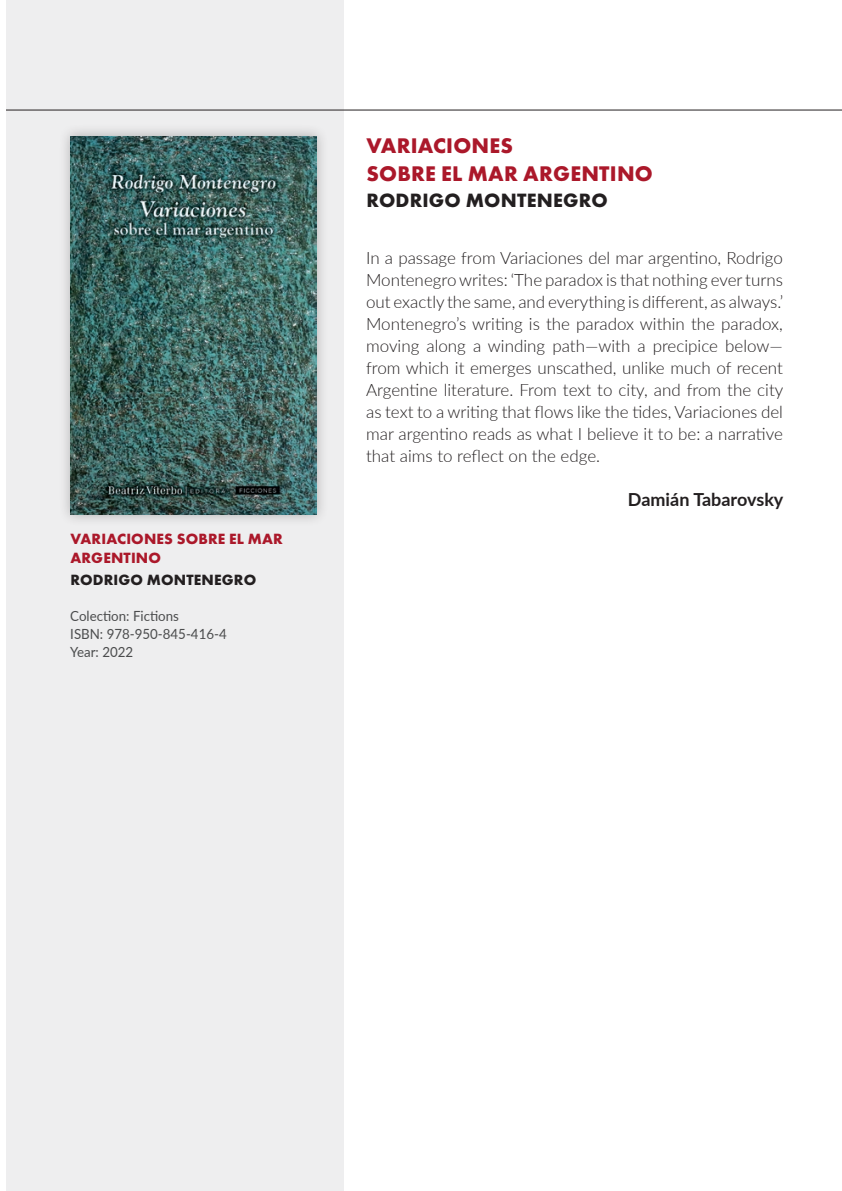
<style>
.page{position:relative;width:842px;height:1191px;background:#fff}
.page>*{position:absolute;margin:0;border:0;box-sizing:border-box;transform-origin:0 0}
.t1{font:700 22px/28px "Futura PT";letter-spacing:.01em;color:#ab182a}
.t2{font:700 20px "Futura PT";letter-spacing:.01em;color:#231f20}
.t3{font:700 18px "Lato";color:#231f20}
.t4{font:300 17px/22px "Lato";color:#231f20;text-align:justify}
.t5{font:700 15.4px/19.6px "Futura PT";letter-spacing:.01em;color:#ab182a}
.t6{font:700 15.4px "Futura PT";letter-spacing:.01em;color:#231f20}
.t7{font:14px/18px "Lato";color:#4b4c4d;scale:.95 1}
</style>
<div class="page">
<div style="left:1px;top:0;width:343px;height:1191px;background:#eeeeef"></div>
<hr style="left:0;top:110px;width:842px;height:1px;background:#231f20">
<div style="left:58px;top:124px;width:270px;height:403px;background:#231f20;opacity:.3"></div>
<img style="left:70px;top:136px;width:246px;height:379px">
<div style="left:0;top:0;width:6px;height:1191px;background:#fff"></div>
<p class="t5" style="left:70px;top:528px;width:214px">VARIACIONES SOBRE EL MAR<br>ARGENTINO</p>
<p class="t6" style="left:70px;top:570px;width:187px">RODRIGO MONTENEGRO</p>
<p class="t7" style="left:70px;top:606px;width:166px">Colection: Fictions<br>ISBN: 978-950-845-416-4<br>Year: 2022</p>
<p class="t1" style="left:366px;top:131px;width:288px">VARIACIONES<br>SOBRE EL MAR ARGENTINO</p>
<p class="t2" style="left:366px;top:187px;width:243px">RODRIGO MONTENEGRO</p>
<p class="t4" style="left:366px;top:246px;width:419px">In a passage from Variaciones del mar argentino, Rodrigo Montenegro writes: ‘The paradox is that nothing ever turns out exactly the same, and everything is different, as always.’ Montenegro’s writing is the paradox within the paradox, moving along a winding path—with a precipice below— from which it emerges unscathed, unlike much of recent Argentine literature. From text to city, and from the city as text to a writing that flows like the tides, Variaciones del mar argentino reads as what I believe it to be: a narrative that aims to reflect on the edge.</p>
<p class="t3" style="left:628px;top:486px;width:157px">Damián Tabarovsky</p>
</div>
